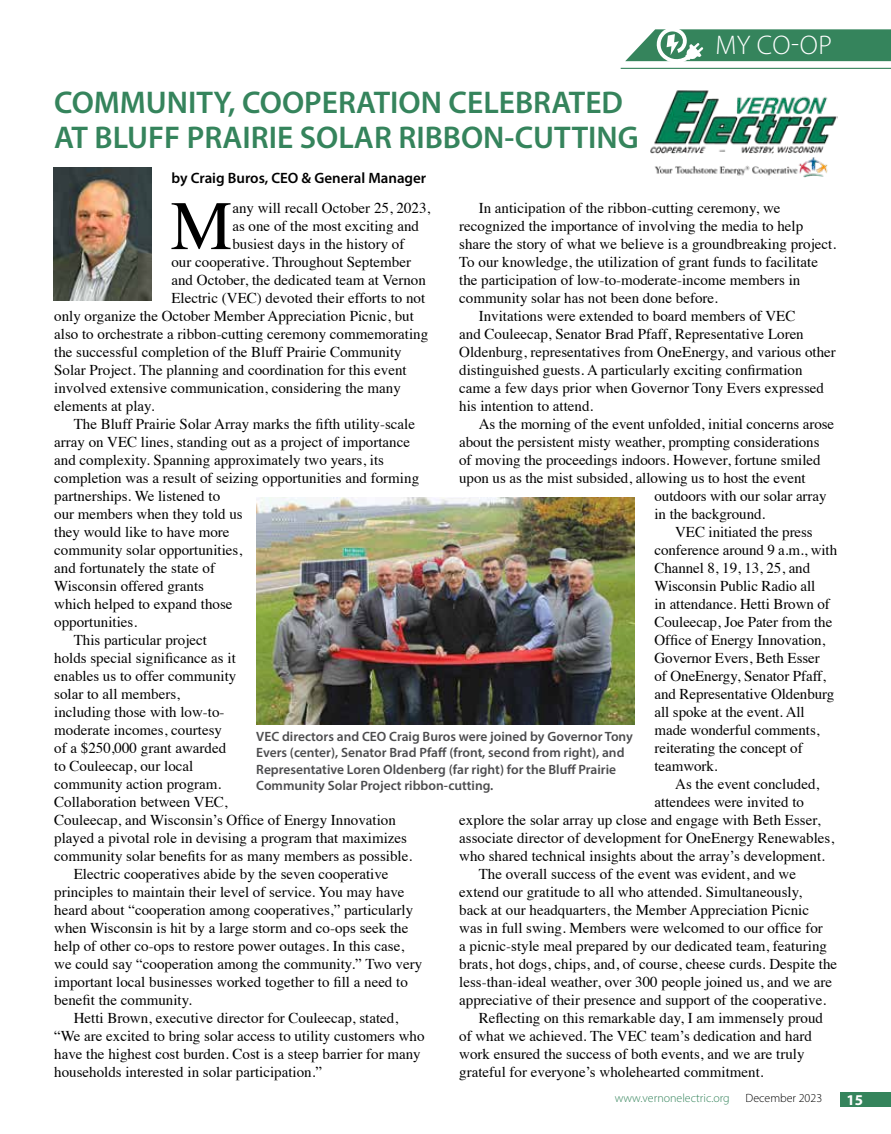
<style>
.page{position:relative;width:891px;height:1134px;background:#fff}
.page>*{position:absolute;margin:0;border:0;box-sizing:border-box;transform-origin:0 0}
.t1{font:69.45px "Times";color:#000}
.t2{font:600 31.5px/34.5px "Myriad Pro";color:#35845c}
.t3{font:300 27px "Myriad Pro";color:#fff}
.t4{font:15px "Times";color:#000}
.t5{font:600 15px "Myriad Pro";color:#000}
.t6{font:700 15px "Myriad Pro";color:#fff}
.t7{font:600 13.5px/16.2px "Myriad Pro";color:#4d4d4f}
.t8{font:300 12px "Myriad Pro";color:#35845c}
.t9{font:300 12px "Myriad Pro";color:#000}
</style>
<div class="page">
<hr style="left:621px;top:68px;width:270px;height:1px;background:#35845c">
<svg style="left:625px;top:29px;width:266px;height:33px;background:#559776"></svg>
<div style="left:840px;top:1093px;width:51px;height:14px;background:#35845c"></div>
<img style="left:650px;top:90px;width:187px;height:88px">
<img style="left:54px;top:167px;width:97px;height:133px">
<img style="left:256px;top:498px;width:378px;height:227px">
<h2 class="t2" style="left:54px;top:85px;width:586px">COMMUNITY, COOPERATION CELEBRATED<br>AT BLUFF PRAIRIE SOLAR RIBBON-CUTTING</h2>
<h3 class="t3" style="left:715px;top:29px;width:118px">MY CO-OP</h3>
<p class="t5" style="left:171px;top:168px;width:256px">by Craig Buros, CEO &amp; General Manager</p>
<h1 class="t1" style="left:171px;top:161px;width:63px">M</h1>
<p class="t4" style="left:232px;top:194px;width:199px">any will recall October 25, 2023,</p>
<p class="t4" style="left:479px;top:194px;width:303px">In anticipation of the ribbon-cutting ceremony, we</p>
<p class="t4" style="left:459px;top:212px;width:346px">recognized the importance of involving the media to help</p>
<p class="t4" style="left:459px;top:230px;width:378px">share the story of what we believe is a groundbreaking project.</p>
<p class="t4" style="left:459px;top:248px;width:360px">To our knowledge, the utilization of grant funds to facilitate</p>
<p class="t4" style="left:459px;top:266px;width:343px">the participation of low-to-moderate-income members in</p>
<p class="t4" style="left:459px;top:284px;width:260px">community solar has not been done before.</p>
<p class="t4" style="left:479px;top:302px;width:318px">Invitations were extended to board members of VEC</p>
<p class="t4" style="left:459px;top:320px;width:346px">and Couleecap, Senator Brad Pfaff, Representative Loren</p>
<p class="t4" style="left:459px;top:338px;width:378px">Oldenburg, representatives from OneEnergy, and various other</p>
<p class="t4" style="left:459px;top:356px;width:345px">distinguished guests. A particularly exciting confirmation</p>
<p class="t4" style="left:459px;top:374px;width:366px">came a few days prior when Governor Tony Evers expressed</p>
<p class="t4" style="left:459px;top:392px;width:136px">his intention to attend.</p>
<p class="t4" style="left:479px;top:410px;width:357px">As the morning of the event unfolded, initial concerns arose</p>
<p class="t4" style="left:459px;top:428px;width:362px">about the persistent misty weather, prompting considerations</p>
<p class="t4" style="left:459px;top:446px;width:363px">of moving the proceedings indoors. However, fortune smiled</p>
<p class="t4" style="left:459px;top:464px;width:348px">upon us as the mist subsided, allowing us to host the event</p>
<p class="t4" style="left:655px;top:482px;width:174px">outdoors with our solar array</p>
<p class="t4" style="left:655px;top:500px;width:112px">in the background.</p>
<p class="t4" style="left:675px;top:518px;width:139px">VEC initiated the press</p>
<p class="t4" style="left:655px;top:536px;width:184px">conference around 9 a.m., with</p>
<p class="t4" style="left:655px;top:554px;width:157px">Channel 8, 19, 13, 25, and</p>
<p class="t4" style="left:655px;top:572px;width:162px">Wisconsin Public Radio all</p>
<p class="t4" style="left:655px;top:590px;width:177px">in attendance. Hetti Brown of</p>
<p class="t4" style="left:655px;top:608px;width:179px">Couleecap, Joe Pater from the</p>
<p class="t4" style="left:655px;top:626px;width:172px">Office of Energy Innovation,</p>
<p class="t4" style="left:655px;top:644px;width:167px">Governor Evers, Beth Esser</p>
<p class="t4" style="left:655px;top:662px;width:173px">of OneEnergy, Senator Pfaff,</p>
<p class="t4" style="left:655px;top:680px;width:181px">and Representative Oldenburg</p>
<p class="t4" style="left:655px;top:698px;width:152px">all spoke at the event. All</p>
<p class="t4" style="left:655px;top:716px;width:166px">made wonderful comments,</p>
<p class="t4" style="left:655px;top:734px;width:150px">reiterating the concept of</p>
<p class="t4" style="left:655px;top:752px;width:65px">teamwork.</p>
<p class="t4" style="left:675px;top:770px;width:146px">As the event concluded,</p>
<p class="t4" style="left:655px;top:788px;width:151px">attendees were invited to</p>
<p class="t4" style="left:459px;top:806px;width:363px">explore the solar array up close and engage with Beth Esser,</p>
<p class="t4" style="left:459px;top:824px;width:377px">associate director of development for OneEnergy Renewables,</p>
<p class="t4" style="left:459px;top:842px;width:367px">who shared technical insights about the array’s development.</p>
<p class="t4" style="left:479px;top:860px;width:319px">The overall success of the event was evident, and we</p>
<p class="t4" style="left:459px;top:878px;width:344px">extend our gratitude to all who attended. Simultaneously,</p>
<p class="t4" style="left:459px;top:896px;width:351px">back at our headquarters, the Member Appreciation Picnic</p>
<p class="t4" style="left:459px;top:914px;width:365px">was in full swing. Members were welcomed to our office for</p>
<p class="t4" style="left:459px;top:932px;width:369px">a picnic-style meal prepared by our dedicated team, featuring</p>
<p class="t4" style="left:459px;top:950px;width:380px">brats, hot dogs, chips, and, of course, cheese curds. Despite the</p>
<p class="t4" style="left:459px;top:968px;width:375px">less-than-ideal weather, over 300 people joined us, and we are</p>
<p class="t4" style="left:459px;top:986px;width:368px">appreciative of their presence and support of the cooperative.</p>
<p class="t4" style="left:479px;top:1004px;width:346px">Reflecting on this remarkable day, I am immensely proud</p>
<p class="t4" style="left:459px;top:1022px;width:354px">of what we achieved. The VEC team’s dedication and hard</p>
<p class="t4" style="left:459px;top:1040px;width:347px">work ensured the success of both events, and we are truly</p>
<p class="t4" style="left:459px;top:1058px;width:306px">grateful for everyone’s wholehearted commitment.</p>
<p class="t4" style="left:232px;top:212px;width:188px">as one of the most exciting and</p>
<p class="t4" style="left:232px;top:230px;width:174px">busiest days in the history of</p>
<p class="t4" style="left:171px;top:248px;width:241px">our cooperative. Throughout September</p>
<p class="t4" style="left:171px;top:266px;width:256px">and October, the dedicated team at Vernon</p>
<p class="t4" style="left:171px;top:284px;width:255px">Electric (VEC) devoted their efforts to not</p>
<p class="t4" style="left:54px;top:302px;width:361px">only organize the October Member Appreciation Picnic, but</p>
<p class="t4" style="left:54px;top:320px;width:376px">also to orchestrate a ribbon-cutting ceremony commemorating</p>
<p class="t4" style="left:54px;top:338px;width:349px">the successful completion of the Bluff Prairie Community</p>
<p class="t4" style="left:54px;top:356px;width:354px">Solar Project. The planning and coordination for this event</p>
<p class="t4" style="left:54px;top:374px;width:348px">involved extensive communication, considering the many</p>
<p class="t4" style="left:54px;top:392px;width:102px">elements at play.</p>
<p class="t4" style="left:74px;top:410px;width:343px">The Bluff Prairie Solar Array marks the fifth utility-scale</p>
<p class="t4" style="left:54px;top:428px;width:357px">array on VEC lines, standing out as a project of importance</p>
<p class="t4" style="left:54px;top:446px;width:331px">and complexity. Spanning approximately two years, its</p>
<p class="t4" style="left:54px;top:464px;width:366px">completion was a result of seizing opportunities and forming</p>
<p class="t4" style="left:54px;top:482px;width:168px">partnerships. We listened to</p>
<p class="t4" style="left:54px;top:500px;width:190px">our members when they told us</p>
<p class="t4" style="left:54px;top:518px;width:177px">they would like to have more</p>
<p class="t4" style="left:54px;top:536px;width:189px">community solar opportunities,</p>
<p class="t4" style="left:54px;top:554px;width:162px">and fortunately the state of</p>
<p class="t4" style="left:54px;top:572px;width:151px">Wisconsin offered grants</p>
<p class="t4" style="left:54px;top:590px;width:180px">which helped to expand those</p>
<p class="t4" style="left:54px;top:608px;width:84px">opportunities.</p>
<p class="t4" style="left:74px;top:626px;width:135px">This particular project</p>
<p class="t4" style="left:54px;top:644px;width:183px">holds special significance as it</p>
<p class="t4" style="left:54px;top:662px;width:184px">enables us to offer community</p>
<p class="t4" style="left:54px;top:680px;width:127px">solar to all members,</p>
<p class="t4" style="left:54px;top:698px;width:172px">including those with low-to-</p>
<p class="t4" style="left:54px;top:716px;width:169px">moderate incomes, courtesy</p>
<p class="t4" style="left:54px;top:734px;width:174px">of a $250,000 grant awarded</p>
<p class="t4" style="left:54px;top:752px;width:141px">to Couleecap, our local</p>
<p class="t4" style="left:54px;top:770px;width:169px">community action program.</p>
<p class="t4" style="left:54px;top:788px;width:175px">Collaboration between VEC,</p>
<p class="t4" style="left:54px;top:806px;width:343px">Couleecap, and Wisconsin’s Office of Energy Innovation</p>
<p class="t4" style="left:54px;top:824px;width:354px">played a pivotal role in devising a program that maximizes</p>
<p class="t4" style="left:54px;top:842px;width:359px">community solar benefits for as many members as possible.</p>
<p class="t4" style="left:74px;top:860px;width:316px">Electric cooperatives abide by the seven cooperative</p>
<p class="t4" style="left:54px;top:878px;width:352px">principles to maintain their level of service. You may have</p>
<p class="t4" style="left:54px;top:896px;width:361px">heard about “cooperation among cooperatives,” particularly</p>
<p class="t4" style="left:54px;top:914px;width:356px">when Wisconsin is hit by a large storm and co-ops seek the</p>
<p class="t4" style="left:54px;top:932px;width:351px">help of other co-ops to restore power outages. In this case,</p>
<p class="t4" style="left:54px;top:950px;width:370px">we could say “cooperation among the community.” Two very</p>
<p class="t4" style="left:54px;top:968px;width:355px">important local businesses worked together to fill a need to</p>
<p class="t4" style="left:54px;top:986px;width:139px">benefit the community.</p>
<p class="t4" style="left:74px;top:1004px;width:326px">Hetti Brown, executive director for Couleecap, stated,</p>
<p class="t4" style="left:54px;top:1022px;width:372px">“We are excited to bring solar access to utility customers who</p>
<p class="t4" style="left:54px;top:1040px;width:368px">have the highest cost burden. Cost is a steep barrier for many</p>
<p class="t4" style="left:54px;top:1058px;width:269px">households interested in solar participation.”</p>
<p class="t7" style="left:256px;top:728px;width:378px">VEC directors and CEO Craig Buros were joined by Governor Tony Evers (center), Senator Brad Pfaff (front, second from right), and Representative Loren Oldenberg (far right) for the Bluff Prairie Community Solar Project ribbon-cutting.</p>
<p class="t8" style="left:615px;top:1091px;width:117px">www.vernonelectric.org</p>
<p class="t9" style="left:746px;top:1091px;width:78px">December 2023</p>
<p class="t6" style="left:847px;top:1090px;width:18px">15</p>
</div>
